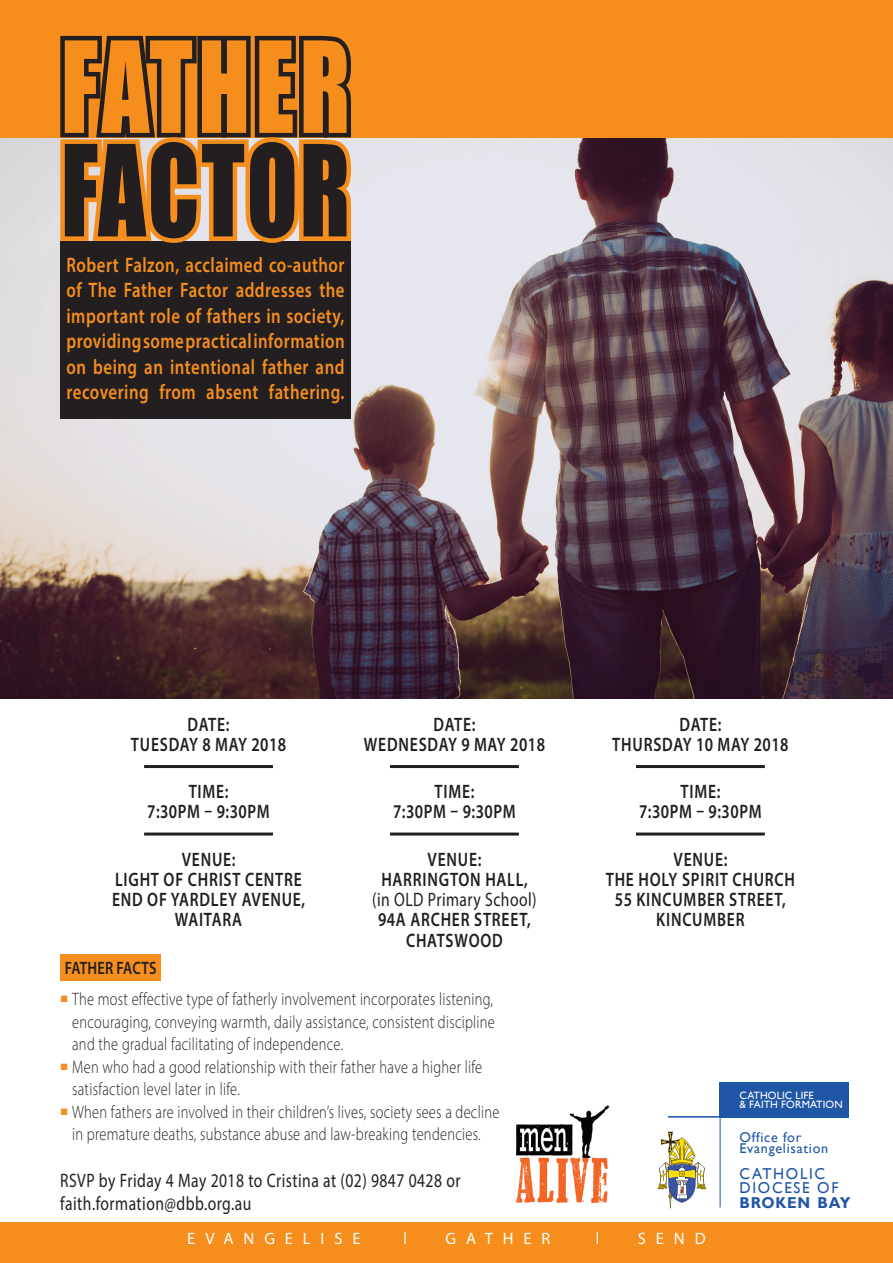
<style>
.page{position:relative;width:893px;height:1263px;background:#fff}
.page>*{position:absolute;margin:0;border:0;box-sizing:border-box;transform-origin:0 0}
.t1{font:117px "Impact";letter-spacing:.055em;color:#f68e1e;scale:.8 1}
.t2{font:117px "Impact";letter-spacing:.02em;color:#231f20;scale:.8 1}
.t3{font:600 21px/25.5px "Myriad Pro";letter-spacing:.03em;color:#f68e1e;text-align:justify;scale:.8 1}
.t4{font:600 19.5px/20.2px "Myriad Pro";letter-spacing:.05em;color:#231f20;text-align:center;scale:.8 1}
.t5{font:19.5px/22.5px "Myriad Pro";letter-spacing:.03em;color:#231f20;scale:.8 1}
.t6{font:300 18px/22.5px "Myriad Pro";letter-spacing:.02em;color:#231f20;text-align:justify;scale:.8 1}
.t7{font:600 18px "Myriad Pro";color:#231f20;scale:.8 1}
.t8{font:16.5px "Myriad Pro";letter-spacing:.6em;color:#fff}
.t9{font:15.75px/14.1px "Gill Sans";letter-spacing:.11em;color:#2056a6;scale:.96 1}
.t10{font:700 15.75px "Gill Sans";letter-spacing:.05em;color:#2056a6;scale:.96 1}
.t11{font:14.1px/11.9px "Gill Sans";color:#2056a6}
.t12{font:700 12px "Myriad Pro";color:#fff}
.t13{font:10.65px/9px "Gill Sans";letter-spacing:.01em;color:#fff}
</style>
<div class="page">
<img style="left:516px;top:1105px;width:94px;height:99px">
<div style="left:0;top:1222px;width:893px;height:41px;background:#f68e1e"></div>
<img style="left:0;top:137px;width:893px;height:561px">
<div style="left:0;top:0;width:893px;height:137px;background:#f68e1e"></div>
<div style="left:60px;top:241px;width:291px;height:177px;background:#231f20"></div>
<hr style="left:144px;top:765px;width:129px;height:3px;background:#231f20">
<hr style="left:144px;top:832px;width:129px;height:3px;background:#231f20">
<hr style="left:390px;top:765px;width:129px;height:3px;background:#231f20">
<hr style="left:390px;top:832px;width:129px;height:3px;background:#231f20">
<hr style="left:636px;top:765px;width:129px;height:3px;background:#231f20">
<hr style="left:636px;top:832px;width:129px;height:3px;background:#231f20">
<div style="left:60px;top:954px;width:101px;height:27px;background:#f68e1e"></div>
<svg style="left:56px;top:35px;width:302px;height:215px"></svg>
<div style="left:720px;top:1082px;width:129px;height:35px;background:#2056a6"></div>
<svg style="left:658px;top:1132px;width:48px;height:76px"></svg>
<hr style="left:720px;top:1087px;width:1px;height:120px;background:#2056a6">
<hr style="left:668px;top:1116px;width:178px;height:1px;background:#2056a6">
<h1 class="t1" style="left:61px;top:-4px;width:363px">FATHER</h1>
<h1 class="t2" style="left:61px;top:100px;width:354px">FACTOR</h1>
<p class="t3" style="left:67px;top:252px;width:349px">Robert Falzon, acclaimed co-author of The Father Factor addresses the important role of fathers in society, providing some practical information on being an intentional father and recovering from absent fathering.</p>
<p class="t4" style="left:131px;top:713px;width:196px">DATE:<br>TUESDAY 8 MAY 2018</p>
<p class="t4" style="left:147px;top:781px;width:153px">TIME:<br>7:30Pm – 9:30Pm</p>
<p class="t4" style="left:112px;top:848px;width:243px">Venue:<br>LIGHT OF CHRIST CENTRE<br>END OF YARDLEY AVENUE,<br>WAITARA</p>
<p class="t4" style="left:364px;top:713px;width:228px">DATE:<br>WEDNESDAY 9 MAY 2018</p>
<p class="t4" style="left:393px;top:781px;width:153px">TIME:<br>7:30Pm – 9:30Pm</p>
<p class="t4" style="left:428px;top:848px;width:69px">Venue:</p>
<p class="t4" style="left:381px;top:869px;width:26px">Harri</p>
<p class="t4" style="left:427px;top:869px;width:85px">ngton hall</p>
<p class="t4" style="left:524px;top:869px;width:6px">,</p>
<p class="t5" style="left:372px;top:888px;width:207px">(in OLD Primary School)</p>
<p class="t4" style="left:378px;top:909px;width:67px">94A Archer</p>
<p class="t4" style="left:474px;top:909px;width:24px">Street</p>
<p class="t4" style="left:527px;top:909px;width:6px">,</p>
<p class="t4" style="left:406px;top:929px;width:27px">Chatswood</p>
<p class="t7" style="left:65px;top:956px;width:20px">Father</p>
<p class="t7" style="left:117px;top:956px;width:20px">Facts</p>
<p class="t6" style="left:72px;top:988px;width:530px;text-indent:-12px"><sup>■</sup> The most effective type of fatherly involvement incorporates listening, encouraging, conveying warmth, daily assistance, consistent discipline and the gradual facilitating of independence.</p>
<p class="t6" style="left:72px;top:1055px;width:514px;text-indent:-12px"><sup>■</sup> Men who had a good relationship with their father have a higher life satisfaction level later in life.</p>
<p class="t6" style="left:60px;top:1100px;width:550px;text-align:center"><sup>■</sup> When fathers are involved in their children’s lives, society sees a decline in premature deaths, substance abuse and law-breaking tendencies.</p>
<p class="t5" style="left:60px;top:1169px;width:502px">RSVP by Friday 4 May 2018 to Cristina at (02) 9847 0428 or faith.formation@dbb.org.au</p>
<p class="t4" style="left:612px;top:713px;width:222px">DATE:<br>THURSDAY 10 MAY 2018</p>
<p class="t4" style="left:639px;top:781px;width:153px">TIME:<br>7:30Pm – 9:30Pm</p>
<p class="t4" style="left:606px;top:848px;width:154px;text-align:left;text-indent:68px">Venue:<br>The Holy Spirit</p>
<p class="t4" style="left:615px;top:869px;width:174px;text-align:right">Church<br>55 Kincumber Street</p>
<p class="t4" style="left:782px;top:889px;width:6px">,</p>
<p class="t4" style="left:656px;top:909px;width:100px">Kincumber</p>
<p class="t13" style="left:739px;top:1091px;width:105px">CATHOLIC LIFE<br>&amp; FAITH FORMATION</p>
<p class="t11" style="left:739px;top:1131px;width:90px">OFFICE FOR<br>EVANGELISATION</p>
<p class="t9" style="left:739px;top:1167px;width:105px">CATHOLIC<br>DIOCESE OF</p>
<p class="t10" style="left:739px;top:1193px;width:117px">BROKEN BAY</p>
<p class="t8" style="left:187px;top:1228px;width:175px">EVANGELISE</p>
<p class="t12" style="left:403px;top:1229px;width:5px">|</p>
<p class="t8" style="left:446px;top:1228px;width:106px">GATHER</p>
<p class="t12" style="left:596px;top:1229px;width:5px">|</p>
<p class="t8" style="left:638px;top:1228px;width:69px">SEND</p>
</div>
